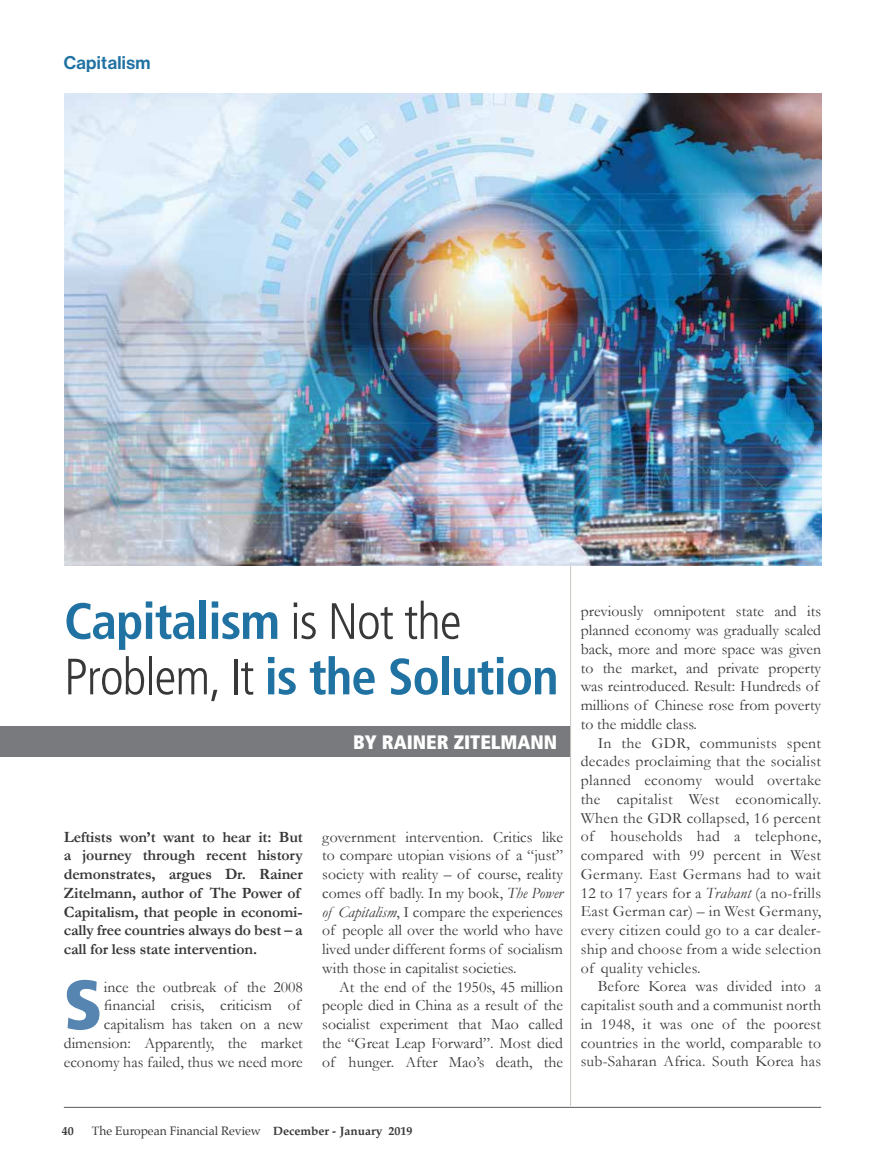
<style>
.page{position:relative;width:885px;height:1161px;background:#fff}
.page>*{position:absolute;margin:0;border:0;box-sizing:border-box;transform-origin:0 0}
.t1{font:900 condensed 69.45px "Frutiger";color:#5785b1}
.t2{font:700 condensed 51px/55.5px "Frutiger";letter-spacing:-.02em;color:#2072a3}
.t3{font:900 condensed 19.5px "Frutiger";color:#fff}
.t4{font:500 18px "Haas Grot Disp 65";letter-spacing:.02em;color:#2072a3}
.t5{font:15.75px/18.8px "Garamond";color:#383839;text-align:justify}
.t6{font:700 15.75px/18.8px "Garamond";letter-spacing:-.01em;color:#383839}
.t7{font:12px "Palatino";color:#383839}
.t8{font:700 12px "Palatino";color:#383839}
.s1{font-weight:300;color:#383839}
.s2{font-style:italic}
.s3{font-weight:700}
</style>
<div class="page">
<hr style="left:64px;top:1107px;width:757px;height:1px;background:#58595b">
<img style="left:64px;top:94px;width:757px;height:472px">
<div style="left:0;top:726px;width:570px;height:31px;background:#797a7d"></div>
<hr style="left:570px;top:566px;width:1px;height:540px;background:#c7c8c1">
<p class="t4" style="left:64px;top:52px;width:88px">Capitalism</p>
<h2 class="t2" style="left:64px;top:593px;width:496px">Capitalism <span class="s1">is Not the<br>Problem, It</span> is the Solution</h2>
<p class="t3" style="left:353px;top:730px;width:205px">BY RAINER ZITELMANN</p>
<p class="t6" style="left:64px;top:827px;width:240px">Leftists won’t want to hear it: But a journey through recent history demonstrates, argues Dr. Rainer Zitelmann, author of The Power of Capitalism, that people in economi&shy;cally free countries always do best – a call for less state intervention.</p>
<h1 class="t1" style="left:64px;top:962px;width:40px">S</h1>
<p class="t5" style="left:64px;top:977px;width:240px;text-align:right">ince the outbreak of the 2008 financial crisis, criticism of capitalism has taken on a new dimension: Apparently, the market economy has failed, thus we need more</p>
<p class="t5" style="left:322px;top:827px;width:242px">government intervention. Critics like to compare utopian visions of a “just” society with reality – of course, reality comes off badly. In my book, <span class="s2">The Power of Capitalism</span>, I compare the experiences of people all over the world who have lived under different forms of socialism with those in capitalist societies.</p>
<p class="t5" style="left:322px;top:977px;width:242px;text-indent:17px">At the end of the 1950s, 45 million people died in China as a result of the socialist experiment that Mao called the “Great Leap Forward”. Most died of hunger. After Mao’s death, the</p>
<p class="t5" style="left:580px;top:602px;width:242px;text-align:left">previously omnipotent state and its planned economy was gradually scaled back, more and more space was given to the market, and private property was reintroduced. Result: Hundreds of millions of Chinese rose from poverty to the middle class.</p>
<p class="t5" style="left:580px;top:733px;width:242px;text-indent:17px">In the GDR, communists spent decades proclaiming that the socialist planned economy would overtake the capitalist West economically.<br>When the GDR collapsed, 16 percent of households had a telephone, compared with 99 percent in West Germany. East Germans had to wait 12 to 17 years for a <span class="s2">Trabant</span> (a no-frills East German car) – in West Germany, every citizen could go to a car dealer&shy;ship and choose from a wide selection of quality vehicles.</p>
<p class="t5" style="left:580px;top:977px;width:242px;text-indent:17px">Before Korea was divided into a capitalist south and a communist north in 1948, it was one of the poorest countries in the world, comparable to sub-Saharan Africa. South Korea has</p>
<p class="t8" style="left:62px;top:1120px;width:13px">40</p>
<p class="t7" style="left:92px;top:1120px;width:322px">The European Financial Review <span class="s3">December - January 2019</span></p>
</div>
